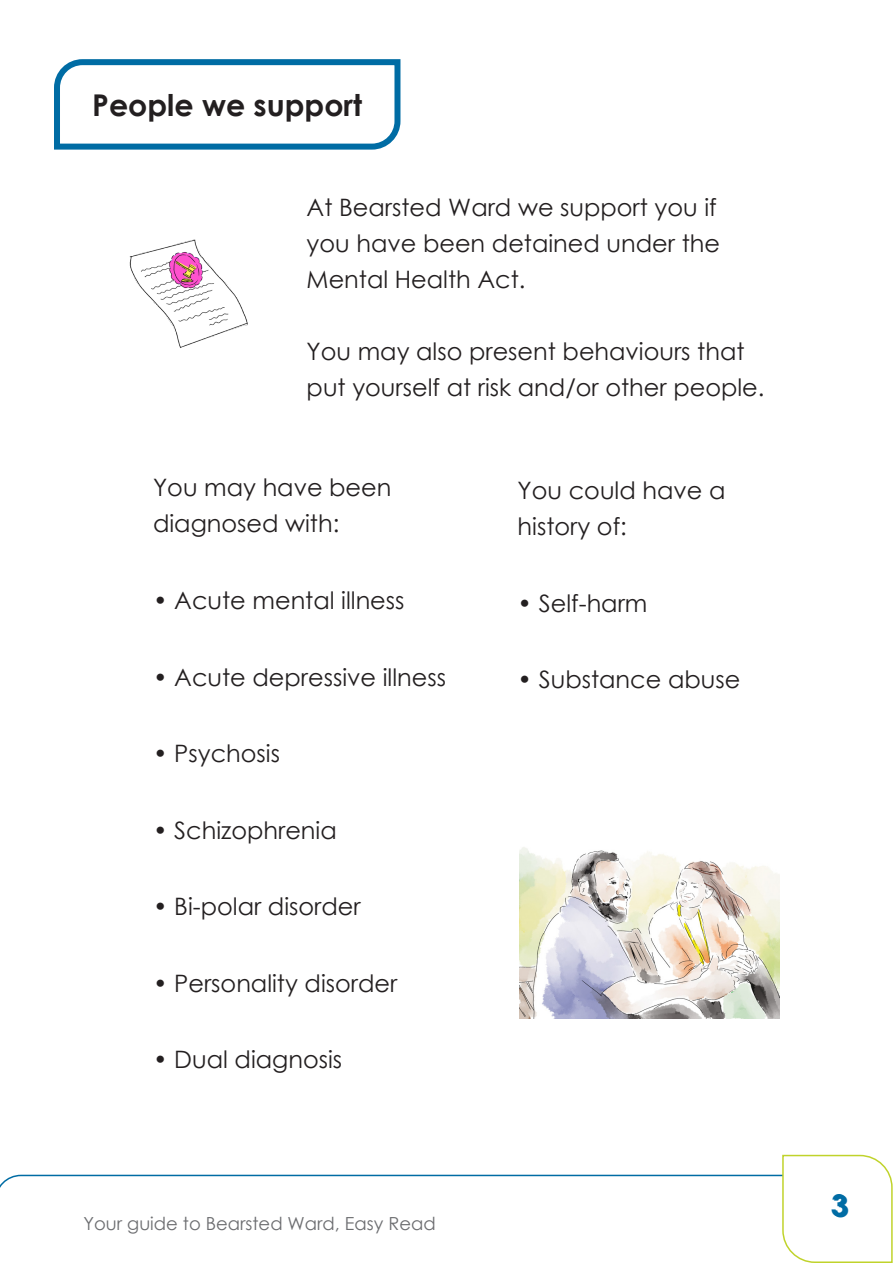
<style>
.page{position:relative;width:893px;height:1263px;background:#fff}
.page>*{position:absolute;margin:0;border:0;box-sizing:border-box;transform-origin:0 0}
.t1{font:700 30px "Century Gothic";color:#231f20}
.t2{font:700 30px "Century Gothic";color:#006ca4}
._18pt_black_28pt{font:24px/36px "Century Gothic";color:#231f20}
.t3{font:18px "Century Gothic";color:#6c6d70}
</style>
<div class="page">
<svg style="left:0;top:1174px;width:781px;height:14px"></svg>
<svg style="left:781px;top:1154px;width:112px;height:109px"></svg>
<svg style="left:54px;top:59px;width:347px;height:91px"></svg>
<img style="left:129px;top:239px;width:119px;height:109px">
<img style="left:520px;top:847px;width:260px;height:172px">
<p class="t1" style="left:92px;top:82px;width:272px">People we support</p>
<p class="_18pt_black_28pt" style="left:307px;top:189px;width:415px">At Bearsted Ward we support you if you have been detained under the<br>Mental Health Act.</p>
<p class="_18pt_black_28pt" style="left:307px;top:333px;width:459px">You may also present behaviours that put yourself at risk and/or other people.</p>
<p class="_18pt_black_28pt" style="left:153px;top:469px;width:240px">You may have been diagnosed with:</p>
<p class="_18pt_black_28pt" style="left:153px;top:582px;width:253px">• Acute mental illness</p>
<p class="_18pt_black_28pt" style="left:153px;top:658px;width:294px">• Acute depressive illness</p>
<p class="_18pt_black_28pt" style="left:153px;top:735px;width:128px">• Psychosis</p>
<p class="_18pt_black_28pt" style="left:153px;top:811px;width:185px">• Schizophrenia</p>
<p class="_18pt_black_28pt" style="left:153px;top:888px;width:209px">• Bi-polar disorder</p>
<p class="_18pt_black_28pt" style="left:153px;top:964px;width:246px">• Personality disorder</p>
<p class="_18pt_black_28pt" style="left:153px;top:1041px;width:191px">• Dual diagnosis</p>
<p class="t3" style="left:83px;top:1211px;width:354px">Your guide to Bearsted Ward, Easy Read</p>
<p class="_18pt_black_28pt" style="left:518px;top:472px;width:209px">You could have a history of:</p>
<p class="_18pt_black_28pt" style="left:518px;top:585px;width:131px">• Self-harm</p>
<p class="_18pt_black_28pt" style="left:518px;top:661px;width:224px">• Substance abuse</p>
<p class="t2" style="left:831px;top:1183px;width:18px">3</p>
</div>
